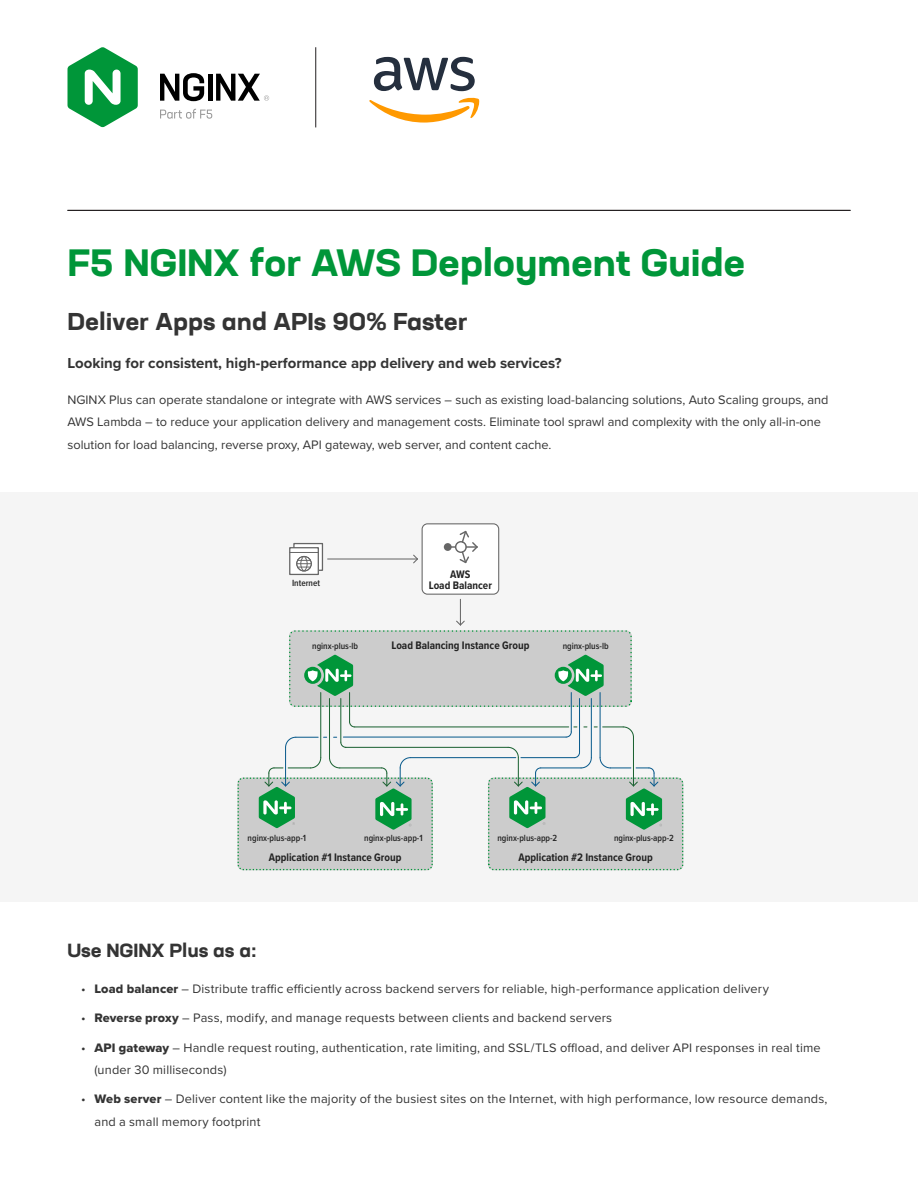
<style>
.page{position:relative;width:918px;height:1188px;background:#fff}
.page>*{position:absolute;margin:0;border:0;box-sizing:border-box;transform-origin:0 0}
.NGINX-H1-green{font:700 expanded 37.5px "Neusa Next Std";letter-spacing:-.01em;color:#009639}
.NGINX-H1-Subhead{font:700 expanded 24px "Neusa Next Std";color:#343434}
.NGINX-H3{font:700 expanded 18.75px "Neusa Next Std";letter-spacing:-.005em;color:#343434}
.BODY_COPY{font:700 15px "Proxima Nova";color:#343434}
.BODY_COPY-2{font:12.75px/22.5px "Proxima Nova";letter-spacing:.01em;color:#343434}
.t1{font:700 11.25px/11.2px "Proxima Nova Cond";color:#222;text-align:center}
.t2{font:600 9.3px "Proxima Nova Cond";color:#222}
.s1{font-family:"Proxima Nova Extrabld"}
</style>
<div class="page">
<div style="left:0;top:492px;width:918px;height:410px;background:#f5f5f5"></div>
<hr style="left:68px;top:210px;width:782px;height:1px;background:#231f20">
<div style="left:290px;top:548px;width:28px;height:26px;background:#fff"></div>
<div style="left:289px;top:547px;width:30px;height:28px;border:1px solid #666"></div>
<svg style="left:290px;top:542px;width:34px;height:30px"></svg>
<div style="left:297px;top:556px;width:14px;height:15px;border:1px solid #666;border-radius:50%"></div>
<div style="left:422px;top:524px;width:77px;height:70px;background:#fff;border-radius:5px"></div>
<div style="left:422px;top:523px;width:77px;height:72px;border:1px solid #666;border-radius:5px"></div>
<div style="left:444px;top:543px;width:8px;height:8px;background:#666;border-radius:50%"></div>
<svg style="left:449px;top:530px;width:29px;height:34px"></svg>
<hr style="left:328px;top:558px;width:89px;height:2px;background:#666">
<svg style="left:412px;top:554px;width:6px;height:10px"></svg>
<svg style="left:456px;top:599px;width:9px;height:27px"></svg>
<div style="left:489px;top:778px;width:194px;height:92px;background:#ccc;border-radius:5px"></div>
<div style="left:238px;top:778px;width:194px;height:92px;background:#ccc;border-radius:5px"></div>
<div style="left:237px;top:777px;width:196px;height:93px;border:2px dashed #009639;border-radius:5px"></div>
<div style="left:488px;top:777px;width:195px;height:93px;border:2px dashed #009639;border-radius:5px"></div>
<div style="left:290px;top:631px;width:341px;height:75px;background:#ccc;border-radius:5px"></div>
<div style="left:555px;top:667px;width:17px;height:17px;background:#009639;border-radius:50%"></div>
<svg style="left:558px;top:655px;width:46px;height:41px"></svg>
<svg style="left:304px;top:667px;width:17px;height:17px"></svg>
<div style="left:289px;top:630px;width:343px;height:77px;border:2px dashed #009639;border-radius:5px"></div>
<hr style="left:633px;top:737px;width:1px;height:49px;background:#1c6333">
<svg style="left:308px;top:655px;width:48px;height:73px"></svg>
<hr style="left:355px;top:726px;width:214px;height:1px;background:#1c6333">
<svg style="left:603px;top:726px;width:31px;height:11px"></svg>
<svg style="left:599px;top:757px;width:63px;height:73px"></svg>
<hr style="left:600px;top:693px;width:1px;height:65px;background:#0c5c8d">
<hr style="left:345px;top:747px;width:163px;height:1px;background:#1c6333">
<hr style="left:340px;top:699px;width:1px;height:43px;background:#1c6333">
<svg style="left:507px;top:746px;width:39px;height:82px"></svg>
<hr style="left:591px;top:699px;width:1px;height:59px;background:#0c5c8d">
<hr style="left:541px;top:767px;width:40px;height:1px;background:#0c5c8d">
<hr style="left:410px;top:757px;width:106px;height:1px;background:#0c5c8d">
<hr style="left:521px;top:757px;width:53px;height:1px;background:#0c5c8d">
<svg style="left:573px;top:751px;width:19px;height:18px"></svg>
<hr style="left:579px;top:699px;width:1px;height:53px;background:#0c5c8d">
<svg style="left:375px;top:757px;width:37px;height:73px"></svg>
<svg style="left:329px;top:758px;width:12px;height:11px"></svg>
<hr style="left:329px;top:699px;width:1px;height:59px;background:#1c6333">
<hr style="left:340px;top:767px;width:42px;height:1px;background:#1c6333">
<hr style="left:320px;top:693px;width:1px;height:65px;background:#1c6333">
<hr style="left:285px;top:748px;width:1px;height:38px;background:#0c5c8d">
<svg style="left:259px;top:757px;width:63px;height:71px"></svg>
<svg style="left:565px;top:726px;width:12px;height:12px"></svg>
<hr style="left:571px;top:693px;width:1px;height:39px;background:#0c5c8d">
<svg style="left:334px;top:737px;width:13px;height:11px"></svg>
<hr style="left:343px;top:737px;width:223px;height:1px;background:#0c5c8d">
<svg style="left:285px;top:736px;width:33px;height:13px"></svg>
<svg style="left:160px;top:109px;width:52px;height:10px"></svg>
<svg style="left:68px;top:47px;width:70px;height:80px"></svg>
<hr style="left:208px;top:74px;width:4px;height:27px;background:#000">
<svg style="left:160px;top:73px;width:44px;height:28px"></svg>
<svg style="left:216px;top:74px;width:53px;height:27px"></svg>
<hr style="left:315px;top:47px;width:1px;height:80px;background:#231f20">
<svg style="left:369px;top:57px;width:110px;height:66px"></svg>
<p class="NGINX-H1-green" style="left:68px;top:238px;width:679px">F5 NGINX for AWS Deployment Guide</p>
<p class="NGINX-H1-Subhead" style="left:68px;top:306px;width:402px">Deliver Apps and APIs 90% Faster</p>
<p class="BODY_COPY" style="left:68px;top:351px;width:496px">Looking for consistent, high-performance app delivery and web services?</p>
<p class="BODY_COPY-2" style="left:68px;top:388px;width:763px">NGINX Plus can operate standalone or integrate with AWS services – such as existing load-balancing solutions, Auto Scaling groups, and<br>AWS Lambda – to reduce your application delivery and management costs. Eliminate tool sprawl and complexity with the only all-in-one solution for load balancing, reverse proxy, API gateway, web server, and content cache.</p>
<p class="t2" style="left:292px;top:576px;width:30px">Internet</p>
<p class="t1" style="left:429px;top:568px;width:65px">AWS<br>Load Balancer</p>
<p class="t2" style="left:312px;top:639px;width:47px">nginx-plus-lb</p>
<p class="t1" style="left:391px;top:639px;width:139px">Load Balancing Instance Group</p>
<p class="t2" style="left:563px;top:639px;width:47px">nginx-plus-lb</p>
<p class="t2" style="left:248px;top:831px;width:60px">nginx-plus-app-1</p>
<p class="t2" style="left:364px;top:831px;width:60px">nginx-plus-app-1</p>
<p class="t1" style="left:269px;top:852px;width:134px">Application #1 Instance Group</p>
<p class="t2" style="left:497px;top:831px;width:61px">nginx-plus-app-2</p>
<p class="t2" style="left:614px;top:831px;width:61px">nginx-plus-app-2</p>
<p class="t1" style="left:519px;top:852px;width:136px">Application #2 Instance Group</p>
<p class="NGINX-H3" style="left:68px;top:938px;width:191px">Use NGINX Plus as a:</p>
<p class="BODY_COPY-2" style="left:81px;top:977px;width:689px">• <span class="s1">Load balancer</span> – Distribute traffic efficiently across backend servers for reliable, high-performance application delivery</p>
<p class="BODY_COPY-2" style="left:81px;top:1006px;width:533px">• <span class="s1">Reverse proxy</span> – Pass, modify, and manage requests between clients and backend servers</p>
<p class="BODY_COPY-2" style="left:94px;top:1036px;width:728px;text-indent:-14px">• <span class="s1">API gateway</span> – Handle request routing, authentication, rate limiting, and SSL/TLS offload, and deliver API responses in real time (under 30 milliseconds)</p>
<p class="BODY_COPY-2" style="left:94px;top:1087px;width:735px;text-indent:-14px">• <span class="s1">Web server</span> – Deliver content like the majority of the busiest sites on the Internet, with high performance, low resource demands, and a small memory footprint</p>
</div>
